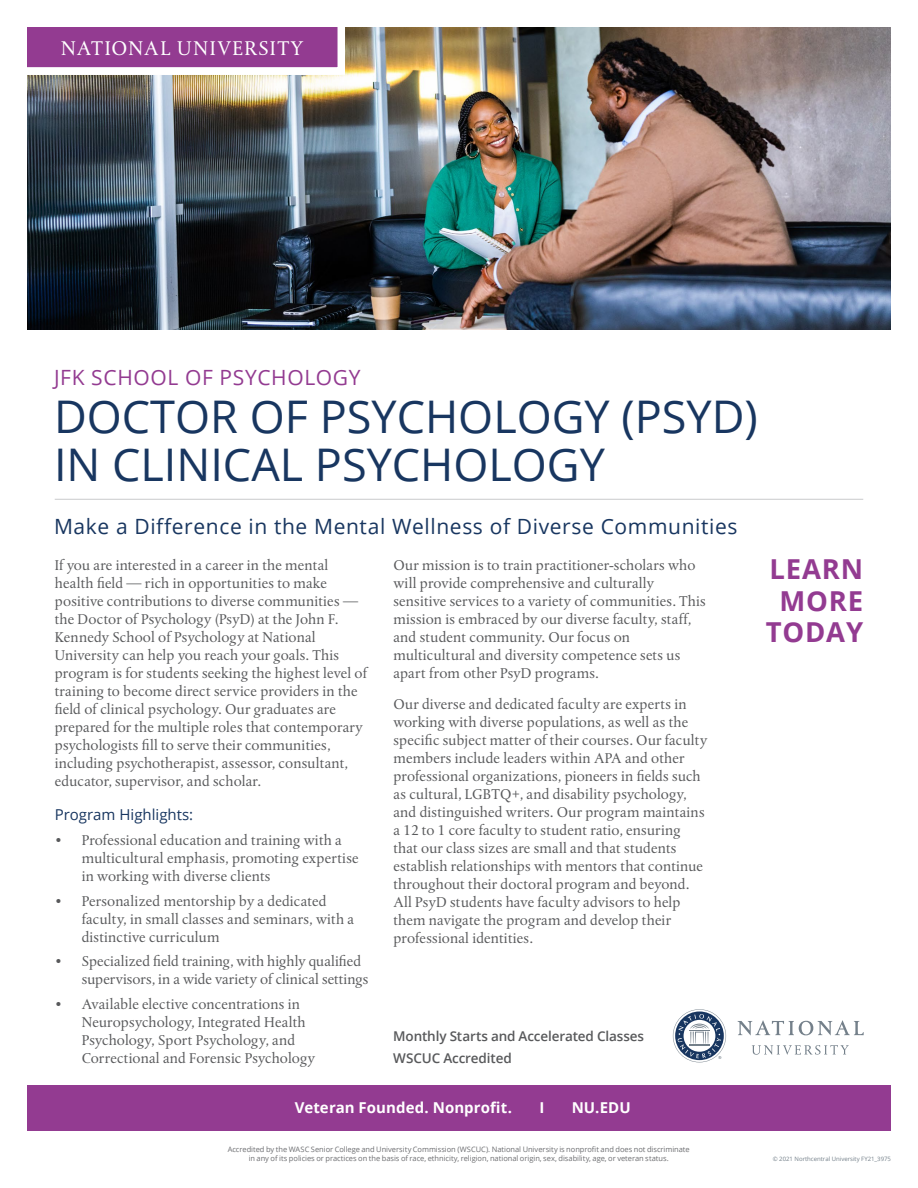
<style>
.page{position:relative;width:918px;height:1188px;background:#fff}
.page>*{position:absolute;margin:0;border:0;box-sizing:border-box;transform-origin:0 0}
.t1{font:45px/48px "Open Sans";color:#183660}
.t2{font:700 27.45px/31.3px "Open Sans";letter-spacing:.03em;color:#933b91;text-align:center}
.t3{font:21px "Open Sans";letter-spacing:.03em;color:#183660}
.t4{font:21px "Open Sans";letter-spacing:.03em;color:#933b91}
.t5{font:21px "Albertina MT Std";letter-spacing:.065em;color:#fff}
.t6{font:15px/18px "Albertina MT Std";letter-spacing:.01em;color:#58595b}
.t7{font:700 15px "Open Sans";letter-spacing:.005em;color:#fff}
.t8{font:15px "Open Sans";color:#183660}
.t9{font:600 13.5px/21.8px "Open Sans";letter-spacing:-.01em;color:#58595b}
.t10{font:7.5px/9px "Open Sans";letter-spacing:-.005em;color:#6d6e71;text-align:center}
.t11{font:6px "Open Sans";color:#74808a}
</style>
<div class="page">
<img style="left:27px;top:27px;width:864px;height:302px">
<hr style="left:55px;top:499px;width:808px;height:1px;background:#c9cacc">
<svg style="left:738px;top:1020px;width:126px;height:16px"></svg>
<svg style="left:752px;top:1045px;width:97px;height:10px"></svg>
<svg style="left:673px;top:1009px;width:53px;height:53px"></svg>
<svg style="left:27px;top:27px;width:322px;height:52px;background:#984a93"></svg>
<div style="left:0;top:67px;width:341px;height:8px;background:#fff"></div>
<div style="left:27px;top:1085px;width:864px;height:45px;background:#933b91"></div>
<h3 class="t5" style="left:61px;top:36px;width:244px">NATIONAL UNIVERSITY</h3>
<h3 class="t4" style="left:54px;top:363px;width:308px">JFK SCHOOL OF PSYCHOLOGY</h3>
<h1 class="t1" style="left:54px;top:391px;width:705px">DOCTOR OF PSYCHOLOGY (PSYD)<br>IN CLINICAL PSYCHOLOGY</h1>
<h3 class="t3" style="left:54px;top:512px;width:685px">Make a Difference in the Mental Wellness of Diverse Communities</h3>
<p class="t6" style="left:55px;top:556px;width:314px">If you are interested in a career in the mental health field — rich in opportunities to make positive contributions to diverse communities — the Doctor of Psychology (PsyD) at the John F.<br>Kennedy School of Psychology at National University can help you reach your goals. This program is for students seeking the highest level of training to become direct service providers in the field of clinical psychology. Our graduates are prepared for the multiple roles that contemporary psychologists fill to serve their communities, including psychotherapist, assessor, consultant, educator, supervisor, and scholar.</p>
<p class="t8" style="left:55px;top:804px;width:140px">Program Highlights:</p>
<p class="t6" style="left:82px;top:831px;width:278px;text-indent:-27px">• Professional education and training with a multicultural emphasis, promoting expertise in working with diverse clients</p>
<p class="t6" style="left:82px;top:892px;width:274px;text-indent:-27px">• Personalized mentorship by a dedicated faculty, in small classes and seminars, with a distinctive curriculum</p>
<p class="t6" style="left:82px;top:953px;width:288px;text-indent:-27px">• Specialized field training, with highly qualified supervisors, in a wide variety of clinical settings</p>
<p class="t6" style="left:82px;top:995px;width:235px;text-indent:-27px">• Available elective concentrations in Neuropsychology, Integrated Health Psychology, Sport Psychology, and Correctional and Forensic Psychology</p>
<p class="t7" style="left:295px;top:1097px;width:219px">Veteran Founded. Nonprofit.</p>
<p class="t7" style="left:539px;top:1097px;width:6px">I</p>
<p class="t7" style="left:572px;top:1097px;width:61px">NU.EDU</p>
<p class="t6" style="left:393px;top:556px;width:314px">Our mission is to train practitioner-scholars who will provide comprehensive and culturally sensitive services to a variety of communities. This mission is embraced by our diverse faculty, staff, and student community. Our focus on multicultural and diversity competence sets us apart from other PsyD programs.</p>
<p class="t6" style="left:393px;top:696px;width:315px">Our diverse and dedicated faculty are experts in working with diverse populations, as well as the specific subject matter of their courses. Our faculty members include leaders within APA and other professional organizations, pioneers in fields such as cultural, LGBTQ+, and disability psychology, and distinguished writers. Our program maintains a 12 to 1 core faculty to student ratio, ensuring that our class sizes are small and that students establish relationships with mentors that continue throughout their doctoral program and beyond.<br>All PsyD students have faculty advisors to help them navigate the program and develop their professional identities.</p>
<p class="t9" style="left:393px;top:1025px;width:252px">Monthly Starts and Accelerated Classes<br>WSCUC Accredited</p>
<h2 class="t2" style="left:766px;top:553px;width:99px">LEARN<br>MORE<br>TODAY</h2>
<p class="t10" style="left:228px;top:1145px;width:464px">Accredited by the WASC Senior College and University Commission (WSCUC). National University is nonprofit and does not discriminate in any of its policies or practices on the basis of race, ethnicity, religion, national origin, sex, disability, age, or veteran status.</p>
<p class="t11" style="left:773px;top:1155px;width:120px">© 2021 Northcentral University FY21_3975</p>
</div>
